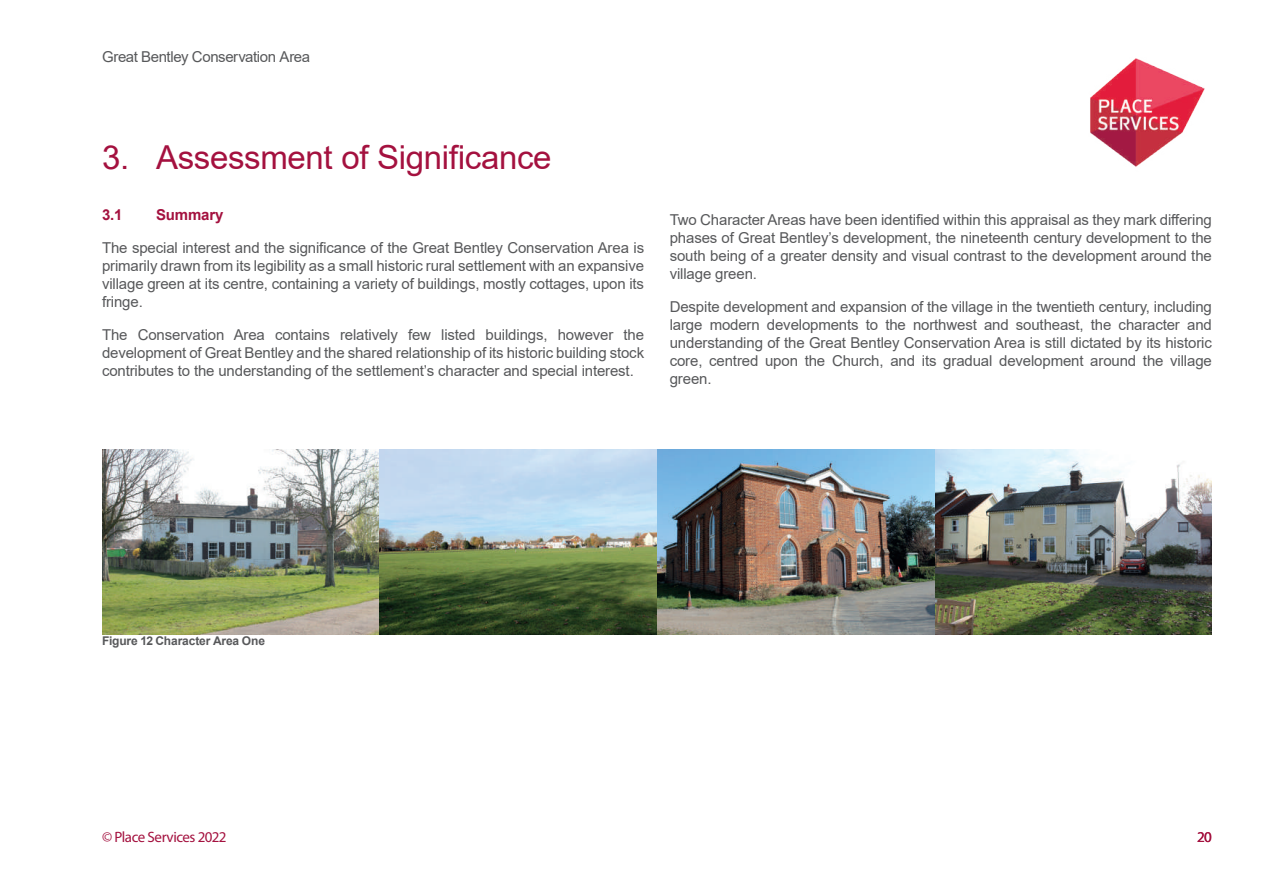
<style>
.page{position:relative;width:1263px;height:893px;background:#fff}
.page>*{position:absolute;margin:0;border:0;box-sizing:border-box;transform-origin:0 0}
.t1{font:33px "Arial";letter-spacing:-.01em;color:#a4113f}
.t2{font:15px/18px "Arial";letter-spacing:-.01em;color:#57585a;text-align:justify}
.t3{font:15px "Myriad Pro";letter-spacing:-.03em;color:#a4113f}
.t4{font:700 15px "Arial";letter-spacing:-.01em;color:#a4113f}
.t5{font:700 12px "Arial";letter-spacing:-.015em;color:#57585a}
</style>
<div class="page">
<img style="left:1090px;top:58px;width:115px;height:109px">
<img style="left:102px;top:450px;width:1110px;height:185px">
<p class="t2" style="left:102px;top:48px;width:210px">Great Bentley Conservation Area</p>
<h1 class="t1" style="left:102px;top:134px;width:451px">3. Assessment of Significance</h1>
<p class="t4" style="left:102px;top:205px;width:22px">3.1</p>
<p class="t4" style="left:156px;top:205px;width:69px">Summary</p>
<p class="t2" style="left:102px;top:239px;width:544px">The special interest and the significance of the Great Bentley Conservation Area is primarily drawn from its legibility as a small historic rural settlement with an expansive village green at its centre, containing a variety of buildings, mostly cottages, upon its fringe.</p>
<p class="t2" style="left:102px;top:326px;width:544px">The Conservation Area contains relatively few listed buildings, however the development of Great Bentley and the shared relationship of its historic building stock contributes to the understanding of the settlement’s character and special interest.</p>
<p class="t2" style="left:670px;top:211px;width:544px">Two Character Areas have been identified within this appraisal as they mark differing phases of Great Bentley’s development, the nineteenth century development to the south being of a greater density and visual contrast to the development around the village green.</p>
<p class="t2" style="left:670px;top:298px;width:544px">Despite development and expansion of the village in the twentieth century, including large modern developments to the northwest and southeast, the character and understanding of the Great Bentley Conservation Area is still dictated by its historic core, centred upon the Church, and its gradual development around the village green.</p>
<p class="t5" style="left:102px;top:632px;width:164px">Figure 12 Character Area One</p>
<p class="t3" style="left:102px;top:828px;width:126px">© Place Services 2022</p>
<p class="t3" style="left:1197px;top:828px;width:16px">20</p>
</div>
